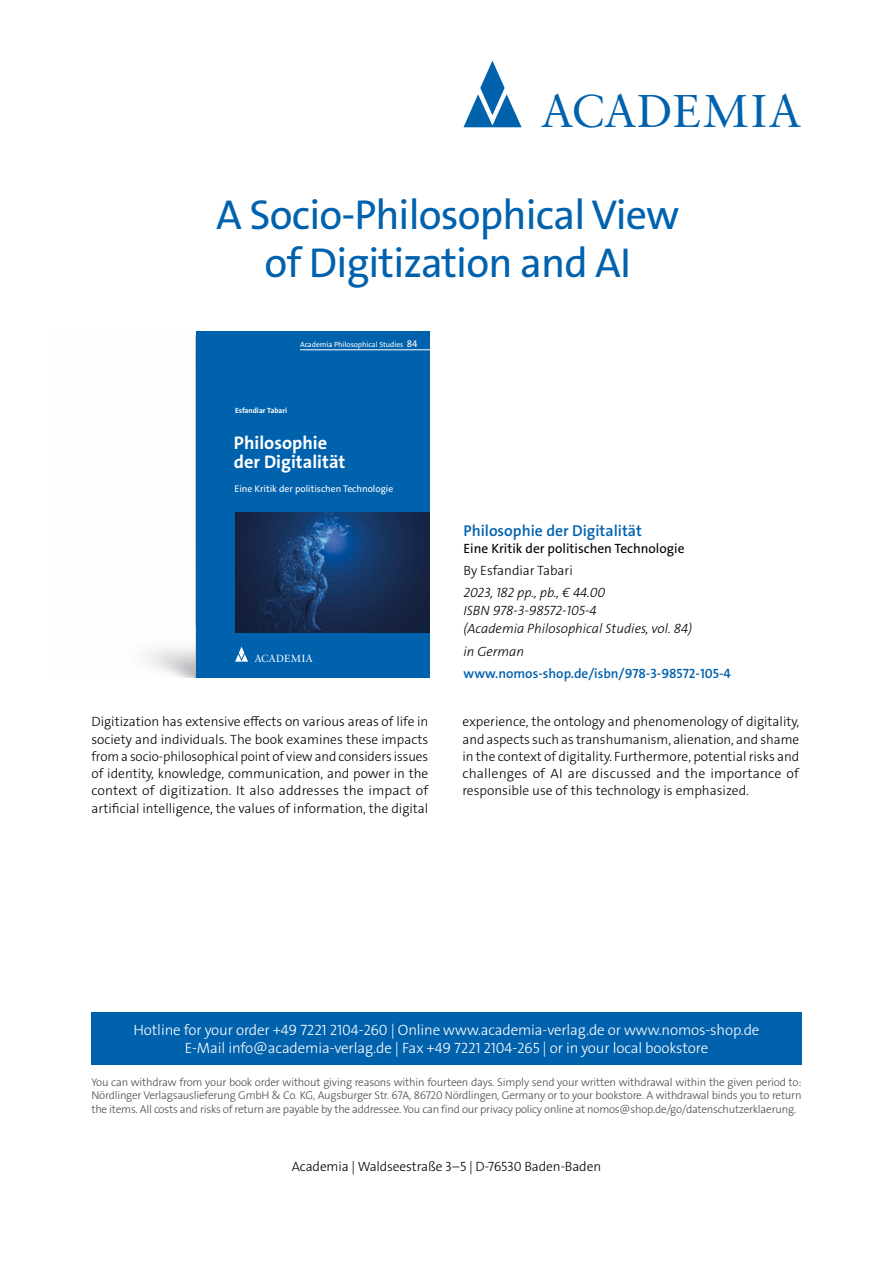
<style>
.page{position:relative;width:893px;height:1263px;background:#fff}
.page>*{position:absolute;margin:0;border:0;box-sizing:border-box;transform-origin:0 0}
.t1{font:45.9px "Sabon LT Std";letter-spacing:.01em;color:#0061ad}
.t2{font:42px/48px "The Sans Os F";letter-spacing:-.02em;color:#0061ad;text-align:center}
.t3{font:700 18.3px/19.4px "The Sans C5";color:#fff}
.t4{font:600 15.75px "The Sans Os F";color:#0061ad}
.t5{font:300 15px/18px "The Sans Os F";letter-spacing:-.01em;color:#fff;text-align:center}
.t6{font:300 13.5px/17.2px "The Sans C5";color:#000;text-align:justify}
.t7{font:italic 300 13.5px/18px "The Sans Os F";color:#000}
.t8{font:300 13.5px "The Sans Os F";letter-spacing:-.01em;color:#000}
.t9{font:600 13.5px "The Sans Os F";color:#0061ad}
.t10{font:13.5px "The Sans Os F";color:#000}
.t11{font:300 11.25px/13.5px "The Sans Os F";letter-spacing:-.02em;color:#4a4a49;text-align:justify}
.t12{font:10.35px "Sabon LT Std";letter-spacing:.01em;color:#fff}
.t13{font:9.75px "The Sans C5";color:#fff}
.t14{font:7.5px "The Sans C5";color:#fff}
.t15{font:700 7.5px "The Sans C5";color:#fff}
.s1{font-size:9.75px}
</style>
<div class="page">
<div style="left:91px;top:1012px;width:710px;height:52px;background:#0061ad"></div>
<svg style="left:463px;top:61px;width:59px;height:66px"></svg>
<img style="left:146px;top:335px;width:50px;height:343px">
<div style="left:196px;top:331px;width:234px;height:347px;background:#0061ad"></div>
<svg style="left:235px;top:647px;width:13px;height:15px"></svg>
<hr style="left:300px;top:349px;width:130px;height:1px;background:#fff">
<img style="left:235px;top:512px;width:195px;height:121px">
<h1 class="t1" style="left:541px;top:84px;width:262px">ACADEMIA</h1>
<h2 class="t2" style="left:216px;top:191px;width:465px">A Socio-Philosophical View of Digitization and AI</h2>
<p class="t14" style="left:300px;top:340px;width:119px">Academia Philosophical Studies <span class="s1">84</span></p>
<p class="t15" style="left:235px;top:406px;width:54px">Esfandiar Tabari</p>
<h3 class="t3" style="left:234px;top:433px;width:113px">Philosophie der Digitalität</h3>
<p class="t13" style="left:234px;top:482px;width:160px">Eine Kritik der politischen Technologie</p>
<p class="t12" style="left:254px;top:652px;width:60px">ACADEMIA</p>
<p class="t4" style="left:463px;top:520px;width:180px">Philosophie der Digitalität</p>
<p class="t10" style="left:463px;top:539px;width:223px">Eine Kritik der politischen Technologie</p>
<p class="t8" style="left:463px;top:562px;width:111px">By Esfandiar Tabari</p>
<p class="t7" style="left:463px;top:584px;width:230px">2023, 182 pp., pb., € 44.00<br>ISBN 978-3-98572-105-4<br>(Academia Philosophical Studies, vol. 84)</p>
<p class="t7" style="left:463px;top:642px;width:62px">in German</p>
<p class="t9" style="left:463px;top:664px;width:269px">www.nomos-shop.de/isbn/978-3-98572-105-4</p>
<p class="t6" style="left:91px;top:713px;width:338px">Digitization has extensive effects on various areas of life in society and individuals. The book examines these impacts from a socio-philosophical point of view and considers issues of identity, knowledge, communication, and power in the context of digitization. It also addresses the impact of artificial intelligence, the values of information, the digital</p>
<p class="t6" style="left:462px;top:713px;width:338px">experience, the ontology and phenomenology of digitality, and aspects such as transhumanism, alienation, and shame in the context of digitality. Furthermore, potential risks and challenges of AI are discussed and the importance of responsible use of this technology is emphasized.</p>
<p class="t5" style="left:134px;top:1021px;width:627px">Hotline for your order +49 7221 2104-260 | Online www.academia-verlag.de or www.nomos-shop.de<br>E-Mail info@academia-verlag.de | Fax +49 7221 2104-265 | or in your local bookstore</p>
<p class="t11" style="left:91px;top:1075px;width:712px">You can withdraw from your book order without giving reasons within fourteen days. Simply send your written withdrawal within the given period to:<br>Nördlinger Verlagsauslieferung GmbH &amp; Co. KG, Augsburger Str. 67A, 86720 Nördlingen, Germany or to your bookstore. A withdrawal binds you to return the items. All costs and risks of return are payable by the addressee. You can find our privacy policy online at nomos@shop.de/go/datenschutzerklaerung.</p>
<p class="t8" style="left:292px;top:1157px;width:311px">Academia | Waldseestraße 3–5 | D-76530 Baden-Baden</p>
</div>
